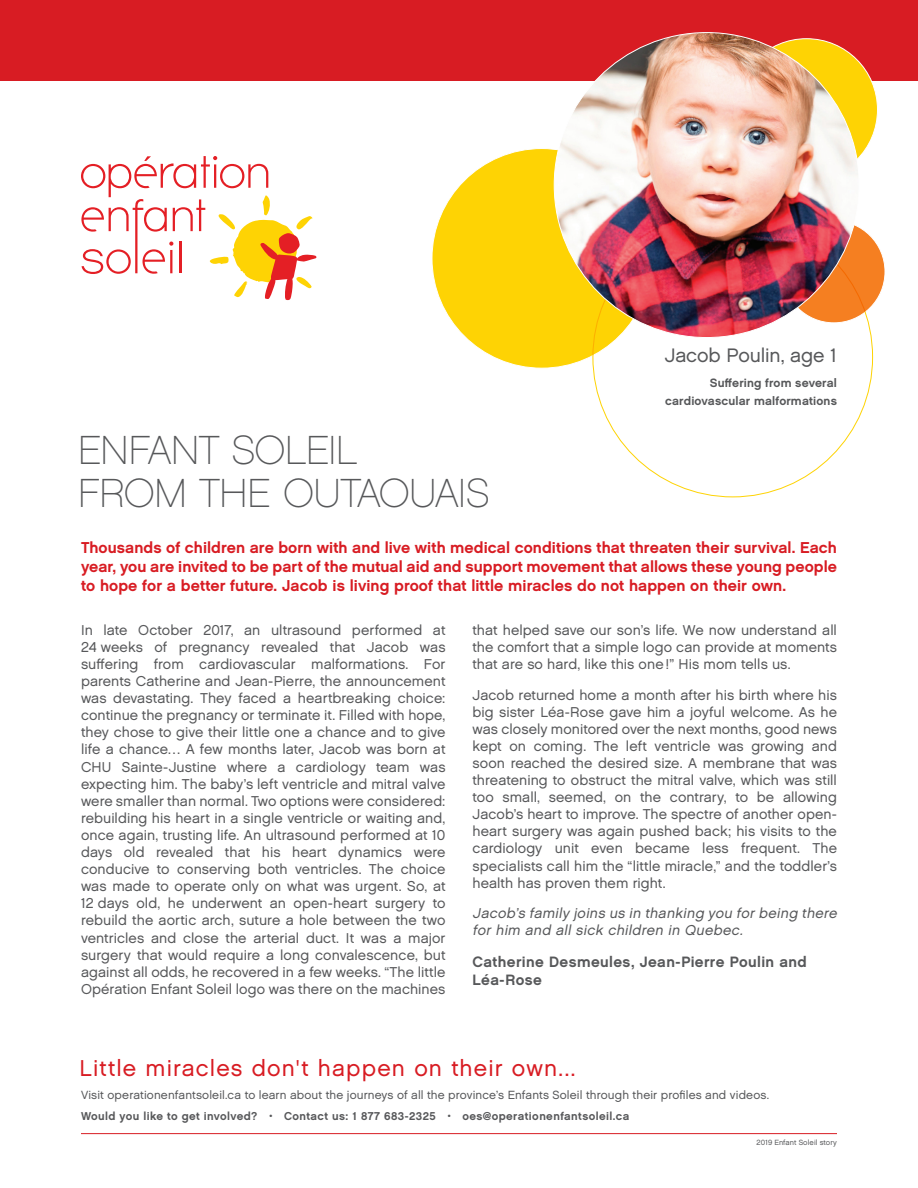
<style>
.page{position:relative;width:918px;height:1188px;background:#fff}
.page>*{position:absolute;margin:0;border:0;box-sizing:border-box;transform-origin:0 0}
.t1{font:40.5px/43.5px "Chalet Paris Nineteen Sixty";letter-spacing:-.02em;color:#57585a}
.t2{font:22.95px "Chalet London Nineteen Sixty";letter-spacing:.05em;color:#d81c23}
.t3{font:19.5px "Chalet London Nineteen Sixty";letter-spacing:-.01em;color:#57585a}
.t4{font:15.75px/18.9px "Chalet New York Nineteen Sixty";letter-spacing:.005em;color:#d81c23;text-align:justify}
.t5{font:15px/18px "Chalet New York Nineteen Sixty";letter-spacing:.025em;color:#57585a}
.t6{font:14.25px/17.1px "Chalet London Nineteen Sixty";letter-spacing:.005em;color:#57585a;text-align:justify}
.t7{font:italic 14.25px/17.1px "Chalet London Nineteen Sixty";color:#57585a}
.t8{font:12px/18px "Chalet New York Nineteen Sixty";letter-spacing:.015em;color:#57585a;text-align:right}
.t9{font:11.85px "Chalet London Nineteen Sixty";letter-spacing:.01em;color:#57585a}
.t10{font:11.4px "Chalet New York Nineteen Sixty";letter-spacing:.035em;color:#57585a}
.t11{font:7.5px "Chalet London Nineteen Sixty";letter-spacing:.005em;color:#57585a}
</style>
<div class="page">
<div style="left:0;top:0;width:918px;height:81px;background:#d81c23"></div>
<svg style="left:81px;top:156px;width:235px;height:144px"></svg>
<hr style="left:81px;top:1133px;width:756px;height:1px;background:#d81c23">
<div style="left:736px;top:39px;width:142px;height:142px;background:#fed304;border-radius:50%"></div>
<div style="left:783px;top:221px;width:102px;height:102px;background:#f57f21;border-radius:50%"></div>
<div style="left:432px;top:149px;width:220px;height:219px;background:#fed304;border-radius:50%"></div>
<img style="left:554px;top:33px;width:305px;height:305px;border-radius:152px">
<h1 class="t1" style="left:78px;top:428px;width:413px">ENFANT SOLEIL<br>FROM THE OUTAOUAIS</h1>
<h3 class="t3" style="left:665px;top:344px;width:174px">Jacob Poulin, age 1</h3>
<p class="t8" style="left:665px;top:374px;width:173px">Suffering from several cardiovascular malformations</p>
<p class="t4" style="left:81px;top:538px;width:758px">Thousands of children are born with and live with medical conditions that threaten their survival. Each year, you are invited to be part of the mutual aid and support movement that allows these young people to hope for a better future. Jacob is living proof that little miracles do not happen on their own.</p>
<p class="t6" style="left:81px;top:621px;width:366px">In late October 2017, an ultrasound performed at 24 weeks of pregnancy revealed that Jacob was suffering from cardiovascular malformations. For parents Catherine and Jean-Pierre, the announcement was devastating. They faced a heartbreaking choice: continue the pregnancy or terminate it. Filled with hope, they chose to give their little one a chance and to give life a chance… A few months later, Jacob was born at CHU Sainte-Justine where a cardiology team was expecting him. The baby’s left ventricle and mitral valve were smaller than normal. Two options were considered: rebuilding his heart in a single ventricle or waiting and, once again, trusting life. An ultrasound performed at 10 days old revealed that his heart dynamics were conducive to conserving both ventricles. The choice was made to operate only on what was urgent. So, at 12 days old, he underwent an open-heart surgery to rebuild the aortic arch, suture a hole between the two ventricles and close the arterial duct. It was a major surgery that would require a long convalescence, but against all odds, he recovered in a few weeks. “The little Opération Enfant Soleil logo was there on the machines</p>
<p class="t6" style="left:473px;top:621px;width:366px">that helped save our son’s life. We now understand all the comfort that a simple logo can provide at moments that are so hard, like this one!” His mom tells us.</p>
<p class="t6" style="left:473px;top:686px;width:366px">Jacob returned home a month after his birth where his big sister Léa-Rose gave him a joyful welcome. As he was closely monitored over the next months, good news kept on coming. The left ventricle was growing and soon reached the desired size. A membrane that was threatening to obstruct the mitral valve, which was still too small, seemed, on the contrary, to be allowing Jacob’s heart to improve. The spectre of another open&shy;heart surgery was again pushed back; his visits to the cardiology unit even became less frequent. The specialists call him the “little miracle,” and the toddler’s health has proven them right.</p>
<p class="t7" style="left:472px;top:905px;width:369px">Jacob’s family joins us in thanking you for being there for him and all sick children in Quebec.</p>
<p class="t5" style="left:472px;top:952px;width:336px">Catherine Desmeules, Jean-Pierre Poulin and<br>Léa-Rose</p>
<h2 class="t2" style="left:80px;top:1054px;width:497px">Little miracles don't happen on their own...</h2>
<p class="t9" style="left:81px;top:1088px;width:690px">Visit operationenfantsoleil.ca to learn about the journeys of all the province’s Enfants Soleil through their profiles and videos.</p>
<p class="t10" style="left:81px;top:1109px;width:550px">Would you like to get involved? • Contact us: 1 877 683-2325 • oes@operationenfantsoleil.ca</p>
<p class="t11" style="left:757px;top:1138px;width:82px">2019 Enfant Soleil story</p>
</div>
